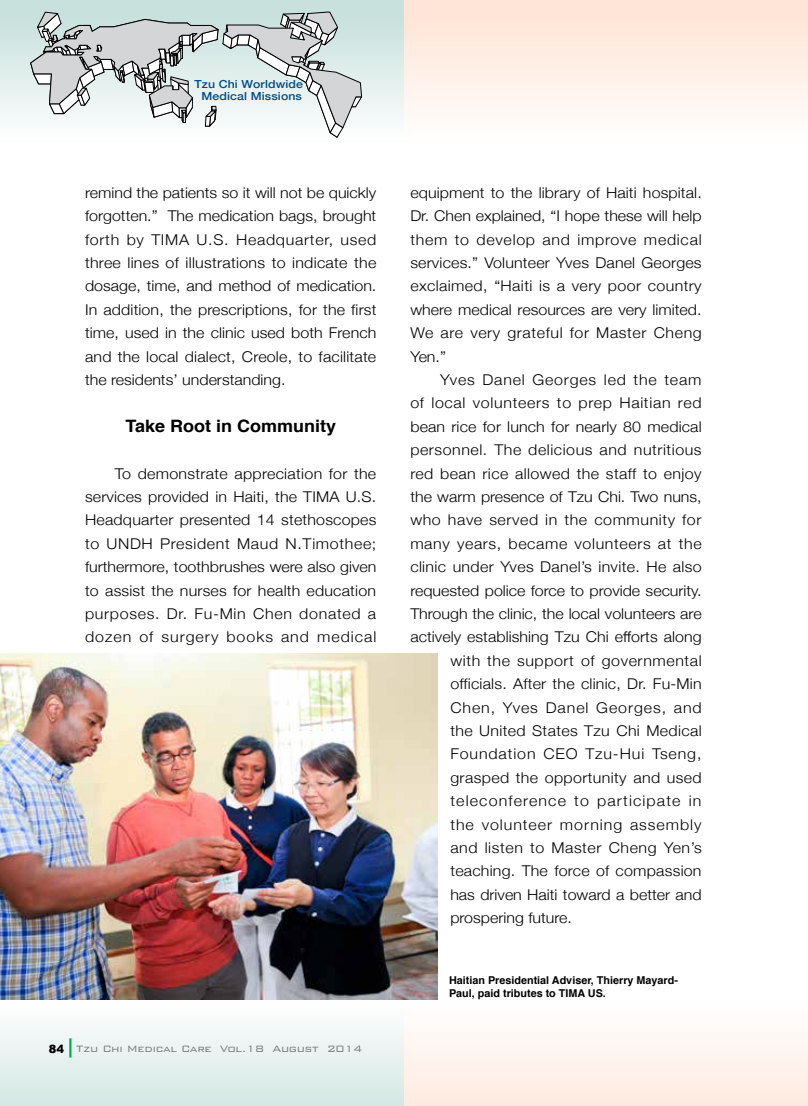
<style>
.page{position:relative;width:808px;height:1106px;background:#fff}
.page>*{position:absolute;margin:0;border:0;box-sizing:border-box;transform-origin:0 0}
.t1{font:700 17.1px "Helvetica";color:#000;scale:1.05 1}
.t2{font:300 14.85px/23.4px "Helvetica Neue";letter-spacing:.025em;color:#000;text-align:justify;scale:1.08 1}
.t3{font:300 14.85px "Helvetica Neue";color:#000;scale:1.08 1}
.t4{font:300 14.85px "Helvetica Neue";letter-spacing:.055em;color:#000;scale:1.08 1}
.t5{font:300 14.85px "Helvetica Neue";letter-spacing:.005em;color:#000;scale:1.08 1}
.t6{font:300 14.85px "Helvetica Neue";letter-spacing:.045em;color:#000;scale:1.08 1}
.t7{font:300 14.85px "Helvetica Neue";letter-spacing:.07em;color:#000;scale:1.08 1}
.t8{font:300 14.85px "Helvetica Neue";letter-spacing:.06em;color:#000;scale:1.08 1}
.t9{font:300 14.85px "Helvetica Neue";letter-spacing:.05em;color:#000;scale:1.08 1}
.t10{font:300 12.3px "Bank Gothic BT";letter-spacing:-.03em;color:#828486}
.t11{font:500 11.1px/11.1px "Helvetica Neue";letter-spacing:.01em;color:#004c85;text-align:center;scale:1.11 1}
.t12{font:700 10.8px/13.5px "Helvetica";color:#000}
</style>
<div class="page">
<div style="left:0;top:0;width:405px;height:145px;background:linear-gradient(to bottom,#c2ded9,#fff)"></div>
<div style="left:405px;top:0;width:403px;height:145px;background:linear-gradient(to bottom,#fee2d2,#fefeff)"></div>
<div style="left:0;top:999px;width:405px;height:107px;background:linear-gradient(to bottom,#fff,#d3e7e4)"></div>
<div style="left:405px;top:999px;width:403px;height:107px;background:linear-gradient(to bottom,#feffff,#feeadf)"></div>
<svg style="left:30px;top:10px;width:332px;height:135px"></svg>
<img style="left:0;top:654px;width:437px;height:345px">
<svg style="left:69px;top:1038px;width:2px;height:19px"></svg>
<p class="t11" style="left:194px;top:78px;width:99px">Tzu Chi Worldwide<br>Medical Missions</p>
<p class="t2" style="left:85px;top:180px;width:271px">remind the patients so it will not be quickly forgotten.” The medication bags, brought forth by TIMA U.S. Headquarter, used three lines of illustrations to indicate the dosage, time, and method of medication.<br>In addition, the prescriptions, for the first time, used in the clinic used both French and the local dialect, Creole, to facilitate the residents’ understanding.</p>
<p class="t1" style="left:125px;top:412px;width:202px">Take Root in Community</p>
<p class="t2" style="left:85px;top:461px;width:271px;text-indent:30px">To demonstrate appreciation for the services provided in Haiti, the TIMA U.S.<br>Headquarter presented 14 stethoscopes to UNDH President Maud N.Timothee; furthermore, toothbrushes were also given to assist the nurses for health education purposes. Dr. Fu-Min Chen donated a dozen of surgery books and medical</p>
<p class="t10" style="left:49px;top:1041px;width:315px"><sub>84</sub> Tzu Chi Medical Care Vol.18 August 2014</p>
<p class="t2" style="left:410px;top:180px;width:271px">equipment to the library of Haiti hospital.<br>Dr. Chen explained, “I hope these will help them to develop and improve medical services.” Volunteer Yves Danel Georges exclaimed, “Haiti is a very poor country where medical resources are very limited.<br>We are very grateful for Master Cheng Yen.”</p>
<p class="t9" style="left:440px;top:368px;width:243px">Yves Danel Georges led the team</p>
<p class="t6" style="left:410px;top:391px;width:271px">of local volunteers to prep Haitian red</p>
<p class="t2" style="left:410px;top:414px;width:271px">bean rice for lunch for nearly 80 medical</p>
<p class="t2" style="left:410px;top:437px;width:271px">personnel. The delicious and nutritious</p>
<p class="t2" style="left:410px;top:461px;width:271px">red bean rice allowed the staff to enjoy</p>
<p class="t3" style="left:410px;top:485px;width:271px">the warm presence of Tzu Chi. Two nuns,</p>
<p class="t2" style="left:410px;top:507px;width:271px">who have served in the community for</p>
<p class="t2" style="left:410px;top:531px;width:271px">many years, became volunteers at the</p>
<p class="t2" style="left:410px;top:554px;width:271px">clinic under Yves Danel’s invite. He also</p>
<p class="t3" style="left:410px;top:578px;width:271px">requested police force to provide security.</p>
<p class="t3" style="left:410px;top:601px;width:271px">Through the clinic, the local volunteers are</p>
<p class="t5" style="left:410px;top:625px;width:271px">actively establishing Tzu Chi efforts along</p>
<p class="t2" style="left:450px;top:648px;width:234px">with the support of governmental</p>
<p class="t2" style="left:450px;top:671px;width:234px">officials. After the clinic, Dr. Fu-Min</p>
<p class="t4" style="left:450px;top:695px;width:234px">Chen, Yves Danel Georges, and</p>
<p class="t2" style="left:450px;top:718px;width:234px">the United States Tzu Chi Medical</p>
<p class="t4" style="left:450px;top:742px;width:234px">Foundation CEO Tzu-Hui Tseng,</p>
<p class="t2" style="left:450px;top:765px;width:234px">grasped the opportunity and used</p>
<p class="t7" style="left:450px;top:789px;width:234px">teleconference to participate in</p>
<p class="t8" style="left:450px;top:812px;width:234px">the volunteer morning assembly</p>
<p class="t2" style="left:450px;top:835px;width:234px">and listen to Master Cheng Yen’s</p>
<p class="t2" style="left:450px;top:858px;width:234px">teaching. The force of compassion</p>
<p class="t3" style="left:450px;top:882px;width:234px">has driven Haiti toward a better and</p>
<p class="t3" style="left:450px;top:906px;width:114px">prospering future.</p>
<p class="t12" style="left:449px;top:973px;width:230px">Haitian Presidential Adviser, Thierry Mayard-<br>Paul, paid tributes to TIMA US.</p>
</div>
